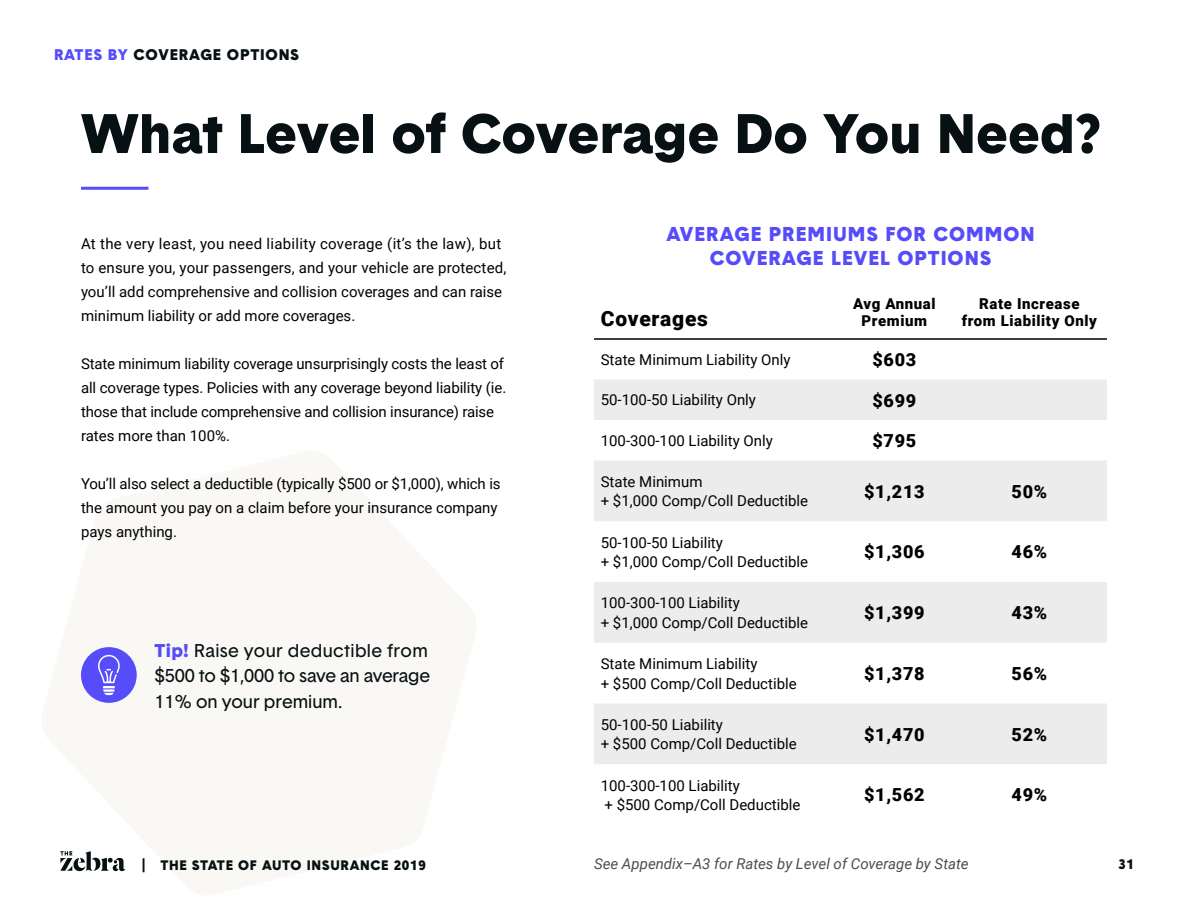
<style>
.page{position:relative;width:1188px;height:918px;background:#fff}
.page>*{position:absolute;margin:0;border:0;box-sizing:border-box;transform-origin:0 0}
.t1{font:900 54px "Basetica";color:#071013}
.t2{font:900 21px "Roboto";letter-spacing:.04em;color:#000101}
.t3{font:900 19.5px/24px "Basetica";letter-spacing:.05em;color:#574cfa;text-align:center}
.t4{font:18px/25.5px "Basetica";color:#071013}
.t5{font:900 18px "Roboto";letter-spacing:.04em;color:#000101}
.t6{font:15px/24px "Roboto";letter-spacing:-.005em;color:#000}
.t7{font:15px/19.5px "Roboto";color:#000101}
.t8{font:italic 15px "Roboto";color:#4a4f53}
.t9{font:900 15px/16.5px "Roboto";letter-spacing:.04em;color:#000101;text-align:center}
.t10{font:900 15px "Basetica";letter-spacing:.05em;color:#071013}
.t11{font:900 13.5px "Basetica";color:#071013}
.t12{font:900 13.35px "Basetica";letter-spacing:.05em;color:#071013}
.s1{color:#574cfa}
.s2{font-weight:900;color:#574cfa}
</style>
<div class="page">
<svg style="left:42px;top:451px;width:434px;height:444px;fill:#f9f8f4"></svg>
<hr style="left:81px;top:187px;width:67px;height:3px;background:#574cfa">
<div style="left:81px;top:647px;width:56px;height:56px;background:#574cfa;border-radius:50%"></div>
<svg style="left:594px;top:380px;width:513px;height:384px;fill:#ececed"></svg>
<hr style="left:594px;top:338px;width:243px;height:2px;background:#000101">
<hr style="left:837px;top:338px;width:108px;height:2px;background:#000101">
<hr style="left:945px;top:338px;width:162px;height:2px;background:#000101">
<svg style="left:60px;top:654px;width:65px;height:234px"></svg>
<p class="t10" style="left:54px;top:44px;width:247px"><span class="s1">RATES BY</span> COVERAGE OPTIONS</p>
<h1 class="t1" style="left:81px;top:95px;width:1021px">What Level of Coverage Do You Need?</h1>
<p class="t6" style="left:81px;top:231px;width:427px">At the very least, you need liability coverage (it’s the law), but to ensure you, your passengers, and your vehicle are protected, you’ll add comprehensive and collision coverages and can raise minimum liability or add more coverages.</p>
<p class="t6" style="left:81px;top:351px;width:427px">State minimum liability coverage unsurprisingly costs the least of all coverage types. Policies with any coverage beyond liability (ie. those that include comprehensive and collision insurance) raise rates more than 100%.</p>
<p class="t6" style="left:81px;top:471px;width:421px">You’ll also select a deductible (typically $500 or $1,000), which is the amount you pay on a claim before your insurance company pays anything.</p>
<p class="t4" style="left:154px;top:638px;width:277px"><span class="s2">Tip!</span> Raise your deductible from $500 to $1,000 to save an average<br>11% on your premium.</p>
<p class="t12" style="left:142px;top:855px;width:286px">| THE STATE OF AUTO INSURANCE 2019</p>
<h3 class="t3" style="left:666px;top:221px;width:370px">AVERAGE PREMIUMS FOR COMMON<br>COVERAGE LEVEL OPTIONS</h3>
<h2 class="t2" style="left:601px;top:304px;width:109px">Coverages</h2>
<p class="t9" style="left:853px;top:295px;width:84px">Avg Annual<br>Premium</p>
<p class="t9" style="left:962px;top:295px;width:137px">Rate Increase from Liability Only</p>
<p class="t7" style="left:601px;top:350px;width:191px">State Minimum Liability Only</p>
<p class="t5" style="left:872px;top:347px;width:45px">$603</p>
<p class="t7" style="left:601px;top:390px;width:157px">50-100-50 Liability Only</p>
<p class="t5" style="left:872px;top:387px;width:45px">$699</p>
<p class="t7" style="left:601px;top:430px;width:174px">100-300-100 Liability Only</p>
<p class="t5" style="left:872px;top:428px;width:45px">$795</p>
<p class="t7" style="left:601px;top:471px;width:209px">State Minimum<br>+ $1,000 Comp/Coll Deductible</p>
<p class="t5" style="left:864px;top:479px;width:62px">$1,213</p>
<p class="t5" style="left:1012px;top:479px;width:37px">50%</p>
<p class="t7" style="left:601px;top:532px;width:209px">50-100-50 Liability<br>+ $1,000 Comp/Coll Deductible</p>
<p class="t5" style="left:864px;top:539px;width:62px">$1,306</p>
<p class="t5" style="left:1012px;top:539px;width:37px">46%</p>
<p class="t7" style="left:601px;top:593px;width:209px">100-300-100 Liability<br>+ $1,000 Comp/Coll Deductible</p>
<p class="t5" style="left:864px;top:600px;width:62px">$1,399</p>
<p class="t5" style="left:1012px;top:600px;width:37px">43%</p>
<p class="t7" style="left:601px;top:653px;width:197px">State Minimum Liability<br>+ $500 Comp/Coll Deductible</p>
<p class="t5" style="left:864px;top:661px;width:62px">$1,378</p>
<p class="t5" style="left:1012px;top:661px;width:37px">56%</p>
<p class="t7" style="left:601px;top:714px;width:197px">50-100-50 Liability<br>+ $500 Comp/Coll Deductible</p>
<p class="t5" style="left:864px;top:722px;width:62px">$1,470</p>
<p class="t5" style="left:1012px;top:722px;width:37px">52%</p>
<p class="t7" style="left:601px;top:775px;width:201px">100-300-100 Liability<br>+ $500 Comp/Coll Deductible</p>
<p class="t5" style="left:864px;top:782px;width:62px">$1,562</p>
<p class="t5" style="left:1012px;top:782px;width:37px">49%</p>
<p class="t8" style="left:594px;top:853px;width:376px">See Appendix–A3 for Rates by Level of Coverage by State</p>
<p class="t11" style="left:1118px;top:855px;width:17px">31</p>
</div>
